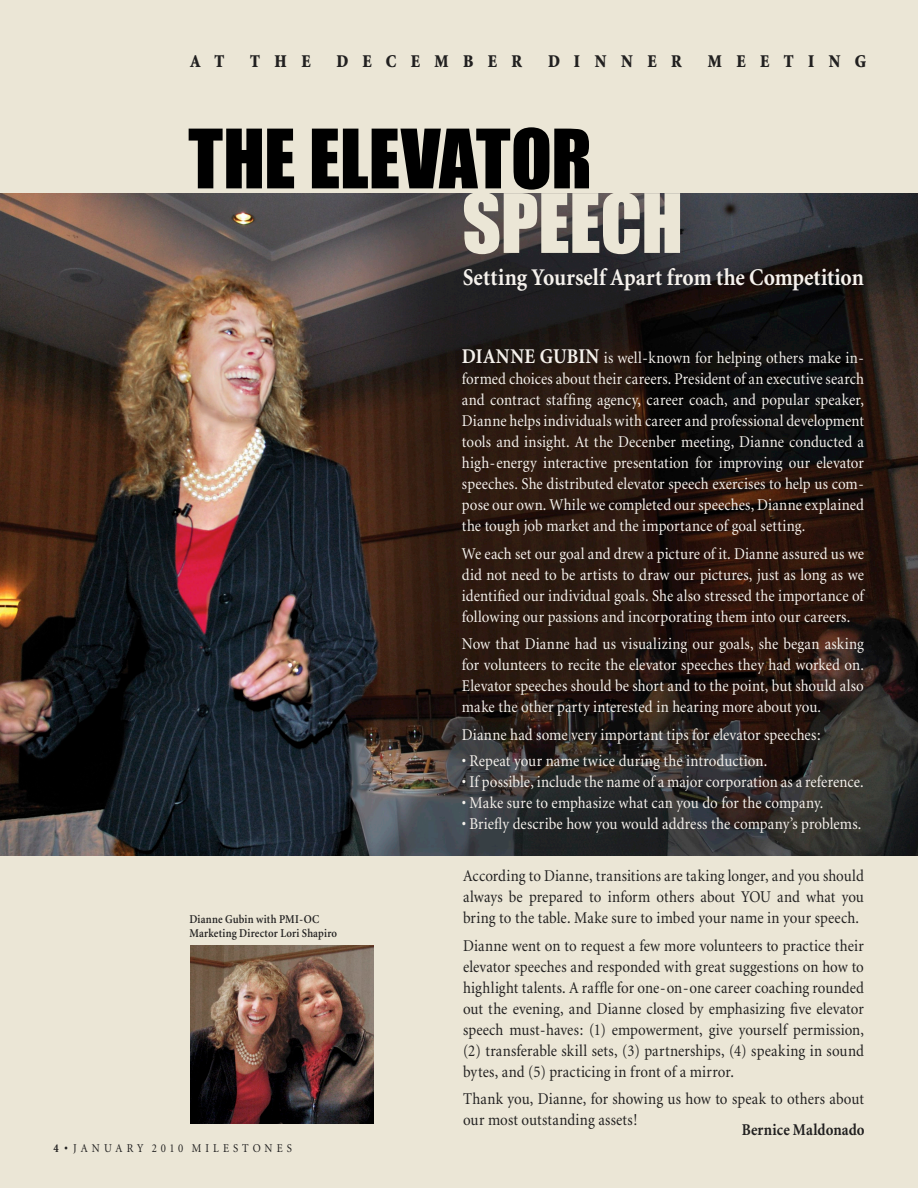
<style>
.page{position:relative;width:918px;height:1188px;background:#ebe6d6}
.page>*{position:absolute;margin:0;border:0;box-sizing:border-box;transform-origin:0 0}
.t1{font:75.6px "Impact";letter-spacing:-.005em;color:#000}
.t2{font:75.6px "Impact";letter-spacing:-.005em;color:#ebe6d6}
.t3{font:700 24px "Minion";color:#f6f2ed;scale:.9 1}
.t4{font:900 18px "Minion";letter-spacing:.89em;color:#212020;scale:.9 1}
.t5{font:16.5px/21px "Minion";letter-spacing:.01em;color:#f6f2ed;text-align:justify;scale:.9 1}
.t6{font:16.5px/21px "Minion";letter-spacing:.01em;color:#212020;text-align:justify;scale:.9 1}
.t7{font:700 16.5px "Minion";letter-spacing:.01em;color:#212020;scale:.9 1}
.t8{font:600 12px/13.5px "Minion";letter-spacing:.015em;color:#212020;scale:.9 1}
.t9{font:12px "Minion";letter-spacing:.375em;color:#212020;scale:.9 1}
.s1{font-weight:700}
.s2{font-weight:700;font-size:21px}
</style>
<div class="page">
<img style="left:0;top:194px;width:918px;height:662px">
<img style="left:191px;top:946px;width:183px;height:178px">
<p class="t4" style="left:190px;top:52px;width:40px">A T</p>
<p class="t4" style="left:250px;top:52px;width:69px">THE</p>
<p class="t4" style="left:336px;top:52px;width:208px">DECEMBER</p>
<p class="t4" style="left:548px;top:52px;width:150px">DINNER</p>
<p class="t4" style="left:708px;top:52px;width:177px">MEETING</p>
<h1 class="t1" style="left:188px;top:112px;width:405px">THE ELEVATOR</h1>
<h1 class="t2" style="left:462px;top:177px;width:223px">SPEECH</h1>
<h2 class="t3" style="left:463px;top:265px;width:447px">Setting Yourself Apart from the Competition</h2>
<p class="t8" style="left:189px;top:913px;width:166px">Dianne Gubin with PMI-OC<br>Marketing Director Lori Shapiro</p>
<p class="t9" style="left:54px;top:1143px;width:267px"><span class="s1">4 •</span> JANUARY 2010 MILESTONES</p>
<p class="t5" style="left:462px;top:348px;width:448px"><span class="s2">DIANNE GUBIN</span> is well-known for helping others make in&shy;formed choices about their careers. President of an executive search and contract staffing agency, career coach, and popular speaker, Dianne helps individuals with career and professional development tools and insight. At the Decenber meeting, Dianne conducted a high-energy interactive presentation for improving our elevator speeches. She distributed elevator speech exercises to help us com&shy;pose our own. While we completed our speeches, Dianne explained the tough job market and the importance of goal setting.</p>
<p class="t5" style="left:462px;top:544px;width:448px">We each set our goal and drew a picture of it. Dianne assured us we did not need to be artists to draw our pictures, just as long as we identified our individual goals. She also stressed the importance of following our passions and incorporating them into our careers.</p>
<p class="t5" style="left:462px;top:634px;width:448px">Now that Dianne had us visualizing our goals, she began asking for volunteers to recite the elevator speeches they had worked on.<br>Elevator speeches should be short and to the point, but should also make the other party interested in hearing more about you.</p>
<p class="t5" style="left:462px;top:725px;width:400px">Dianne had some very important tips for elevator speeches:</p>
<p class="t5" style="left:462px;top:751px;width:341px">• Repeat your name twice during the introduction.</p>
<p class="t5" style="left:462px;top:772px;width:448px">• If possible, include the name of a major corporation as a reference.</p>
<p class="t5" style="left:462px;top:793px;width:403px">• Make sure to emphasize what can you do for the company.</p>
<p class="t5" style="left:462px;top:814px;width:445px">• Briefly describe how you would address the company’s problems.</p>
<p class="t6" style="left:463px;top:866px;width:447px">According to Dianne, transitions are taking longer, and you should always be prepared to inform others about YOU and what you bring to the table. Make sure to imbed your name in your speech.</p>
<p class="t6" style="left:463px;top:936px;width:447px">Dianne went on to request a few more volunteers to practice their elevator speeches and responded with great suggestions on how to highlight talents. A raffle for one-on-one career coaching rounded out the evening, and Dianne closed by emphasizing five elevator speech must-haves: (1) empowerment, give yourself permission, (2) transferable skill sets, (3) partnerships, (4) speaking in sound bytes, and (5) practicing in front of a mirror.</p>
<p class="t6" style="left:463px;top:1089px;width:447px">Thank you, Dianne, for showing us how to speak to others about our most outstanding assets!</p>
<p class="t7" style="left:742px;top:1122px;width:138px">Bernice Maldonado</p>
</div>
